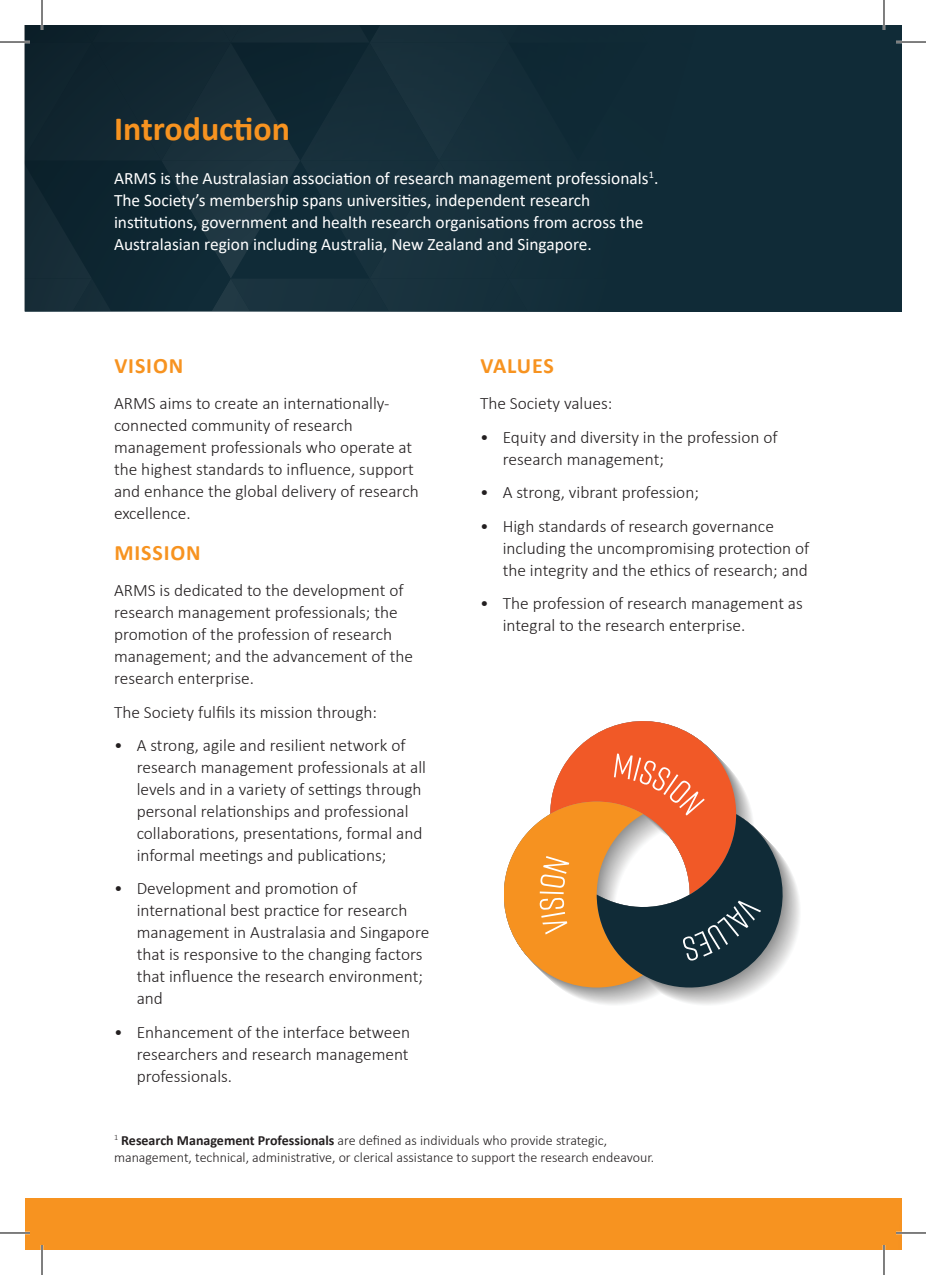
<style>
.page{position:relative;width:926px;height:1275px;background:#fff}
.page>*{position:absolute;margin:0;border:0;box-sizing:border-box;transform-origin:0 0}
.t1{font:700 34px "Calibri";color:#f79320}
.t2{font:700 22px "Calibri";letter-spacing:.04em;color:#f79320}
.t3{font:300 17.4px/22px "Calibri";color:#231f20}
.t4{font:17.4px/22px "Calibri";color:#fff}
.t5{font:300 14px/16.8px "Calibri";color:#231f20}
.s1{font-weight:700}
</style>
<div class="page">
<div style="left:25px;top:25px;width:876px;height:286px;background:#102b37"></div>
<div style="left:25px;top:1198px;width:876px;height:52px;background:#f79320"></div>
<svg style="left:504px;top:721px;width:292px;height:271px"></svg>
<hr style="left:0;top:41px;width:30px;height:2px;background:#fff">
<hr style="left:896px;top:41px;width:30px;height:2px;background:#fff">
<hr style="left:0;top:1231px;width:30px;height:3px;background:#fff">
<hr style="left:896px;top:1231px;width:30px;height:3px;background:#fff">
<hr style="left:41px;top:0;width:2px;height:30px;background:#fff">
<hr style="left:41px;top:1245px;width:2px;height:30px;background:#fff">
<hr style="left:883px;top:0;width:2px;height:30px;background:#fff">
<hr style="left:883px;top:1245px;width:2px;height:30px;background:#fff">
<hr style="left:0;top:42px;width:30px;height:1px;background:#000">
<hr style="left:896px;top:42px;width:30px;height:1px;background:#000">
<hr style="left:0;top:1232px;width:30px;height:1px;background:#000">
<hr style="left:896px;top:1232px;width:30px;height:1px;background:#000">
<hr style="left:42px;top:0;width:1px;height:30px;background:#000">
<hr style="left:42px;top:1245px;width:1px;height:30px;background:#000">
<hr style="left:884px;top:0;width:1px;height:30px;background:#000">
<hr style="left:884px;top:1245px;width:1px;height:30px;background:#000">
<h1 class="t1" style="left:114px;top:104px;width:177px">Introduction</h1>
<p class="t4" style="left:114px;top:167px;width:546px">ARMS is the Australasian association of research management professionals<sup>1</sup>.<br>The Society’s membership spans universities, independent research institutions, government and health research organisations from across the Australasian region including Australia, New Zealand and Singapore.</p>
<p class="t2" style="left:114px;top:350px;width:70px">VISION</p>
<p class="t3" style="left:114px;top:392px;width:306px">ARMS aims to create an internationally&shy;connected community of research management professionals who operate at the highest standards to influence, support and enhance the global delivery of research excellence.</p>
<p class="t2" style="left:114px;top:537px;width:88px">MISSION</p>
<p class="t3" style="left:114px;top:579px;width:301px">ARMS is dedicated to the development of research management professionals; the promotion of the profession of research management; and the advancement of the research enterprise.</p>
<p class="t3" style="left:114px;top:700px;width:265px">The Society fulfils its mission through:</p>
<p class="t3" style="left:137px;top:734px;width:291px;text-indent:-23px">• A strong, agile and resilient network of research management professionals at all levels and in a variety of settings through personal relationships and professional collaborations, presentations, formal and informal meetings and publications;</p>
<p class="t3" style="left:137px;top:877px;width:294px;text-indent:-23px">• Development and promotion of international best practice for research management in Australasia and Singapore that is responsive to the changing factors that influence the research environment; and</p>
<p class="t3" style="left:137px;top:1020px;width:275px;text-align:justify;text-indent:-23px">• Enhancement of the interface between researchers and research management professionals.</p>
<p class="t2" style="left:480px;top:350px;width:75px">VALUES</p>
<p class="t3" style="left:480px;top:392px;width:134px">The Society values:</p>
<p class="t3" style="left:503px;top:426px;width:277px;text-indent:-23px">• Equity and diversity in the profession of research management;</p>
<p class="t3" style="left:480px;top:481px;width:220px">• A strong, vibrant profession;</p>
<p class="t3" style="left:503px;top:514px;width:308px;text-indent:-23px">• High standards of research governance including the uncompromising protection of the integrity and the ethics of research; and</p>
<p class="t3" style="left:503px;top:592px;width:302px;text-indent:-23px">• The profession of research management as integral to the research enterprise.</p>
<p class="t5" style="left:114px;top:1131px;width:542px"><sup>1</sup> <span class="s1">Research Management Professionals</span> are defined as individuals who provide strategic, management, technical, administrative, or clerical assistance to support the research endeavour.</p>
</div>
